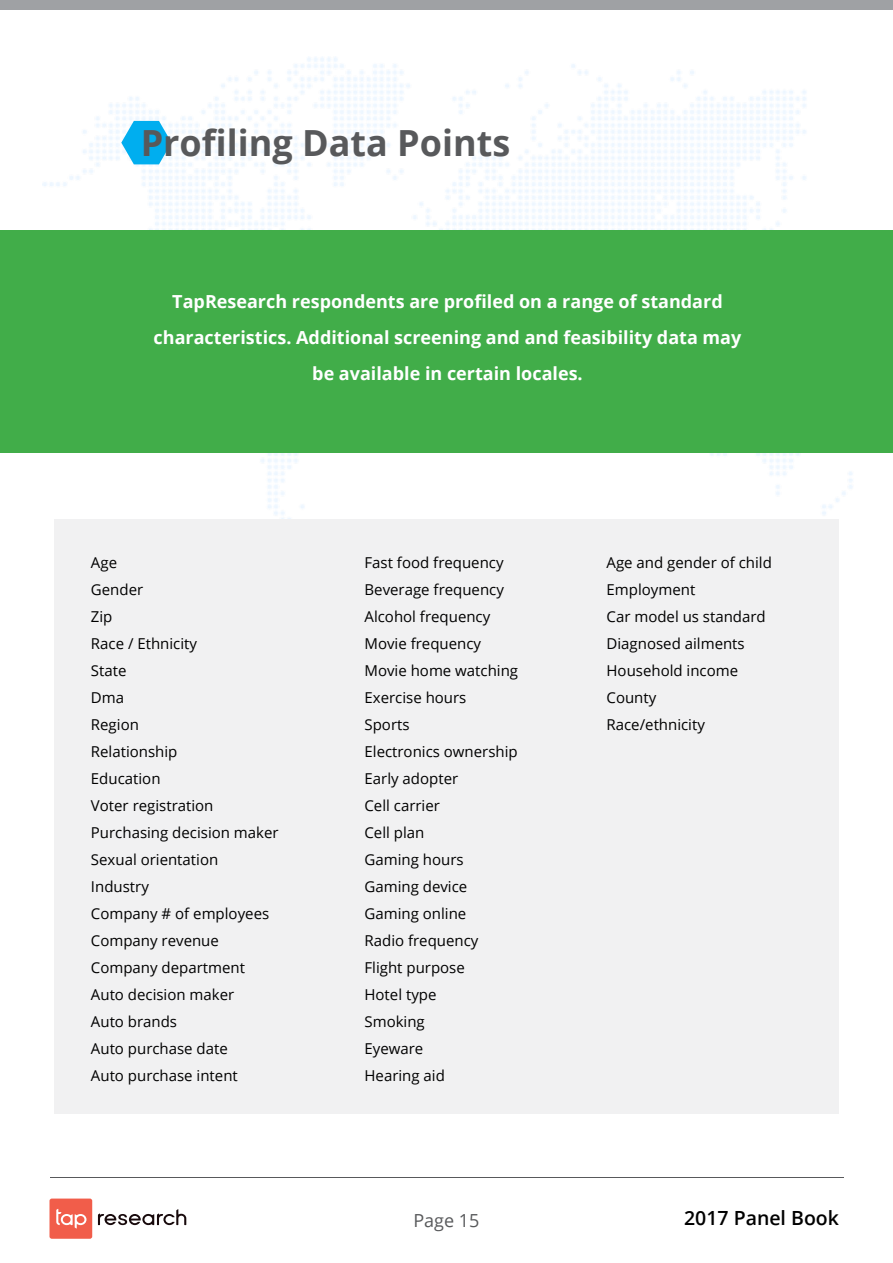
<style>
.page{position:relative;width:893px;height:1263px;background:#fff}
.page>*{position:absolute;margin:0;border:0;box-sizing:border-box;transform-origin:0 0}
.t1{font:700 36px "Open Sans";color:#58595b}
.t2{font:600 19.5px "Open Sans";color:#000}
.t3{font:700 18px/36px "Open Sans";color:#fff;text-align:center}
.t4{font:18px "Open Sans";color:#58595b}
.t5{font:15px/27px "Open Sans";color:#000}
</style>
<div class="page">
<div style="left:0;top:0;width:893px;height:9px;background:#9fa1a4"></div>
<hr style="left:50px;top:1178px;width:793px;height:1px;background:#58595b">
<svg style="left:98px;top:1209px;width:88px;height:16px"></svg>
<div style="left:50px;top:1198px;width:42px;height:41px;background:#f15d4a;border-radius:2px"></div>
<svg style="left:56px;top:1209px;width:31px;height:19px"></svg>
<div style="left:0;top:230px;width:893px;height:223px;background:#41ad49"></div>
<svg style="left:121px;top:121px;width:51px;height:43px"></svg>
<div style="left:54px;top:519px;width:785px;height:595px;background:#f1f1f2"></div>
<h1 class="t1" style="left:141px;top:117px;width:371px">Profiling Data Points</h1>
<p class="t3" style="left:154px;top:283px;width:589px">TapResearch respondents are profiled on a range of standard characteristics. Additional screening and and feasibility data may be available in certain locales.</p>
<p class="t5" style="left:91px;top:549px;width:189px">Age<br>Gender<br>Zip<br>Race / Ethnicity<br>State<br>Dma<br>Region<br>Relationship<br>Education<br>Voter registration<br>Purchasing decision maker<br>Sexual orientation<br>Industry<br>Company # of employees<br>Company revenue<br>Company department<br>Auto decision maker<br>Auto brands<br>Auto purchase date<br>Auto purchase intent</p>
<p class="t5" style="left:364px;top:549px;width:155px">Fast food frequency<br>Beverage frequency<br>Alcohol frequency<br>Movie frequency<br>Movie home watching<br>Exercise hours<br>Sports<br>Electronics ownership<br>Early adopter<br>Cell carrier<br>Cell plan<br>Gaming hours<br>Gaming device<br>Gaming online<br>Radio frequency<br>Flight purpose<br>Hotel type<br>Smoking<br>Eyeware<br>Hearing aid</p>
<p class="t5" style="left:607px;top:549px;width:167px">Age and gender of child<br>Employment<br>Car model us standard<br>Diagnosed ailments<br>Household income<br>County<br>Race/ethnicity</p>
<p class="t4" style="left:413px;top:1208px;width:68px">Page 15</p>
<h2 class="t2" style="left:684px;top:1205px;width:156px">2017 Panel Book</h2>
</div>
